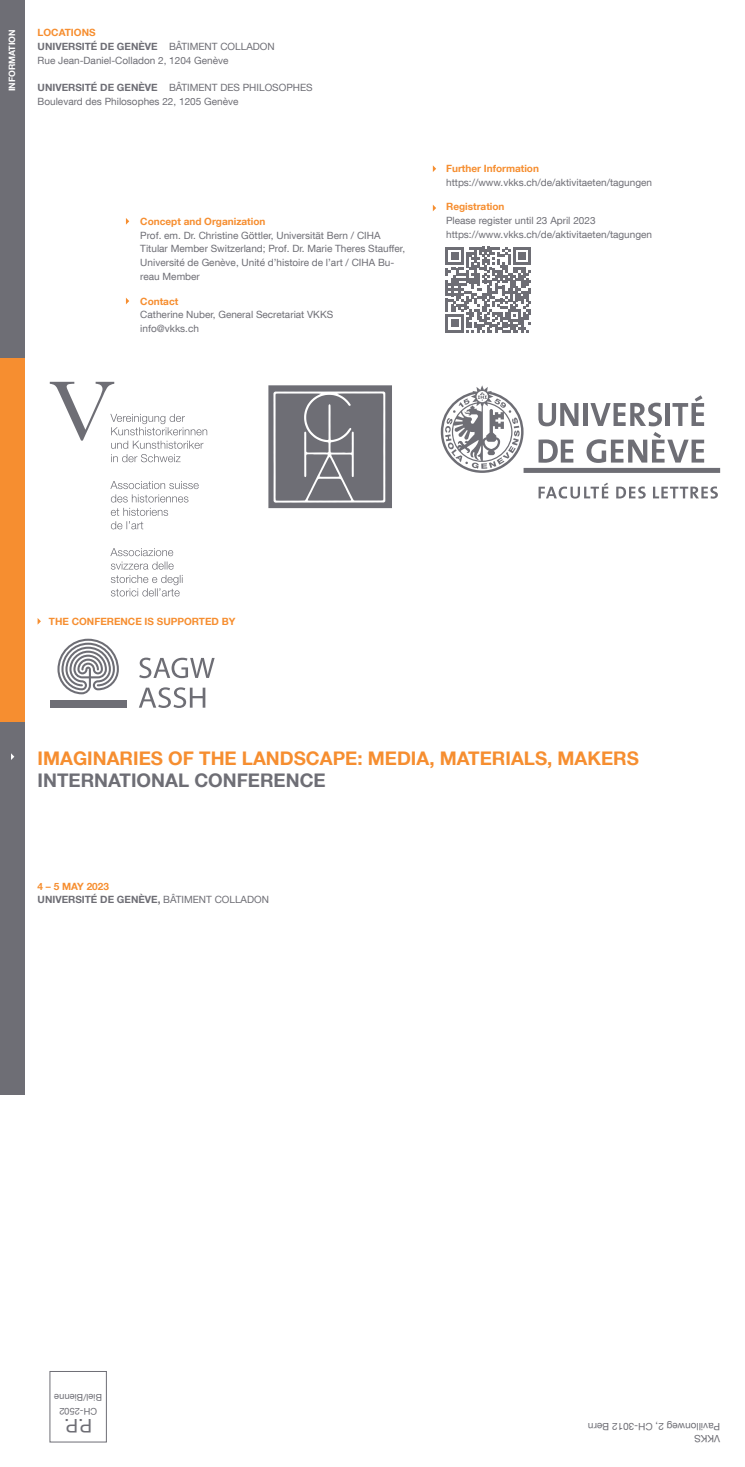
<style>
.page{position:relative;width:745px;height:1467px;background:#fff}
.page>*{position:absolute;margin:0;border:0;box-sizing:border-box;transform-origin:0 0}
.t1{font:700 18.75px "Helvetica Neue LT Com";color:#f68e30}
.t2{font:700 18.75px "Helvetica Neue LT Com";color:#6e6e75}
.t3{font:18.75px "Helvetica Neue LT Com";color:#6e6e75}
.t4{font:10px/13.8px "Helvetica Neue LT Com";color:#6e6e75}
.t5{font:700 10px "Helvetica Neue LT Com";color:#f68e30}
.t6{font:700 10px/13.8px "Helvetica Neue LT Com";color:#6e6e75}
.t7{font:9.38px/13.8px "Helvetica Neue LT Com";color:#6e6e75;text-align:center}
.t8{font:700 8.75px "Helvetica Neue LT Com";color:#fff}
.s1{font-weight:700;color:#f68e30}
.s2{font-weight:700}
.s3{color:#f68e30}
.s4{font-weight:400}
</style>
<div class="page">
<div style="left:0;top:0;width:25px;height:723px;background:#f68e30"></div>
<div style="left:0;top:723px;width:25px;height:372px;background:#6e6e75"></div>
<svg style="left:57px;top:639px;width:62px;height:55px"></svg>
<div style="left:50px;top:700px;width:76px;height:8px;background:#6e6e75"></div>
<svg style="left:139px;top:658px;width:75px;height:20px"></svg>
<svg style="left:139px;top:687px;width:66px;height:21px"></svg>
<div style="left:0;top:0;width:25px;height:358px;background:#6e6e75"></div>
<svg style="left:440px;top:385px;width:83px;height:88px"></svg>
<svg style="left:538px;top:403px;width:40px;height:23px"></svg>
<hr style="left:583px;top:403px;width:4px;height:23px;background:#6e6e75">
<svg style="left:590px;top:403px;width:71px;height:23px"></svg>
<hr style="left:665px;top:403px;width:4px;height:23px;background:#6e6e75">
<svg style="left:538px;top:439px;width:35px;height:24px"></svg>
<svg style="left:586px;top:432px;width:117px;height:31px"></svg>
<svg style="left:672px;top:395px;width:31px;height:31px"></svg>
<div style="left:523px;top:468px;width:196px;height:5px;background:#6e6e75"></div>
<svg style="left:538px;top:483px;width:179px;height:16px"></svg>
<svg style="left:110px;top:548px;width:72px;height:48px"></svg>
<svg style="left:110px;top:481px;width:89px;height:48px"></svg>
<svg style="left:50px;top:382px;width:157px;height:80px"></svg>
<svg style="left:432px;top:165px;width:4px;height:7px"></svg>
<svg style="left:432px;top:205px;width:4px;height:6px"></svg>
<svg style="left:126px;top:298px;width:3px;height:6px"></svg>
<svg style="left:126px;top:218px;width:3px;height:7px"></svg>
<svg style="left:11px;top:753px;width:3px;height:7px"></svg>
<svg style="left:38px;top:618px;width:3px;height:6px"></svg>
<svg style="left:268px;top:385px;width:124px;height:123px"></svg>
<svg style="left:445px;top:247px;width:86px;height:85px"></svg>
<p class="t8" style="left:6px;top:91px;width:63px;rotate:-90deg">INFORMATION</p>
<p class="t4" style="left:38px;top:26px;width:238px"><span class="s1">LOCATIONS<br></span><span class="s2">UNIVERSITÉ DE GENÈVE</span> BÂTIMENT COLLADON<br>Rue Jean-Daniel-Colladon 2, 1204 Genève</p>
<p class="t4" style="left:38px;top:81px;width:276px"><span class="s2">UNIVERSITÉ DE GENÈVE</span> BÂTIMENT DES PHILOSOPHES<br>Boulevard des Philosophes 22, 1205 Genève</p>
<p class="t5" style="left:140px;top:215px;width:127px">Concept and Organization</p>
<p class="t4" style="left:140px;top:228px;width:266px">Prof. em. Dr. Christine Göttler, Universität Bern / CIHA Titular Member Switzerland; Prof. Dr. Marie Theres Stauffer, Université de Genève, Unité d’histoire de l’art / CIHA Bu&shy;reau Member</p>
<p class="t5" style="left:140px;top:295px;width:39px">Contact</p>
<p class="t4" style="left:140px;top:308px;width:194px">Catherine Nuber, General Secretariat VKKS info@vkks.ch</p>
<p class="t5" style="left:446px;top:162px;width:94px">Further Information</p>
<p class="t4" style="left:446px;top:175px;width:207px">https://www.vkks.ch/de/aktivitaeten/tagungen</p>
<p class="t5" style="left:446px;top:201px;width:60px">Registration</p>
<p class="t4" style="left:446px;top:213px;width:207px">Please register until 23 April 2023 https://www.vkks.ch/de/aktivitaeten/tagungen</p>
<p class="t5" style="left:49px;top:615px;width:188px">THE CONFERENCE IS SUPPORTED BY</p>
<h1 class="t1" style="left:38px;top:746px;width:602px">IMAGINARIES OF THE LANDSCAPE: MEDIA, MATERIALS, MAKERS</h1>
<h1 class="t2" style="left:38px;top:769px;width:289px">INTERNATIONAL CONFERENCE</h1>
<p class="t6" style="left:38px;top:879px;width:233px"><span class="s3">4 – 5 MAY 2023<br></span>UNIVERSITÉ DE GENÈVE, <span class="s4">BÂTIMENT COLLADON</span></p>
<p class="t7" style="left:102px;top:1418px;width:49px;rotate:-180deg">CH-2502<br>Biel/Bienne</p>
<h1 class="t3" style="left:92px;top:1437px;width:30px;rotate:-180deg">P. P.</h1>
<p class="t4" style="left:719px;top:1445px;width:134px;line-height:12px;rotate:-180deg">VKKS<br>Pavillonweg 2, CH-3012 Bern</p>
</div>
